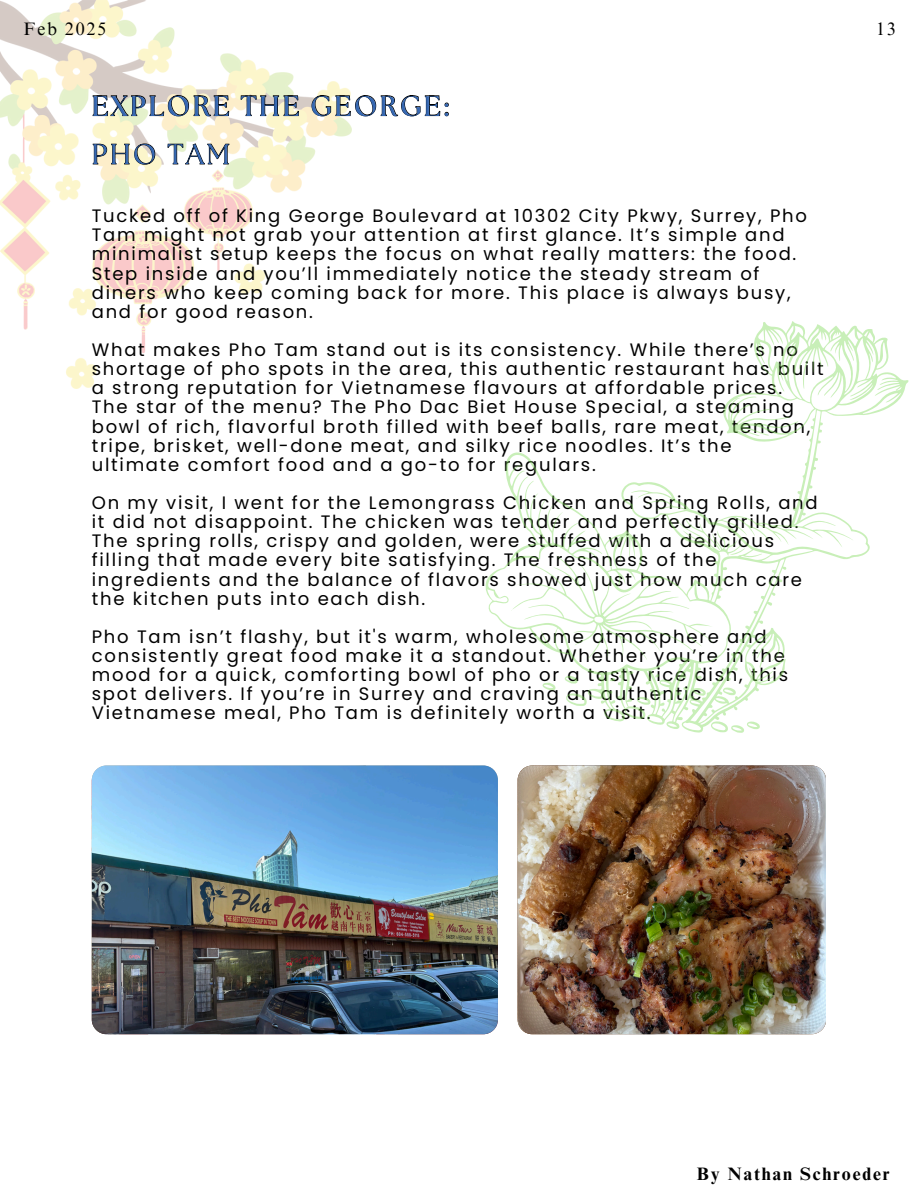
<style>
.page{position:relative;width:918px;height:1188px;background:#fff}
.page>*{position:absolute;margin:0;border:0;box-sizing:border-box;transform-origin:0 0}
.t1{font:700 28.2px/48.3px "The Seasons";letter-spacing:.095em;color:#3567b2}
.t2{font:18px/19.2px "Poppins";letter-spacing:.095em;color:#000}
.t3{font:700 18px "Times NRMT Pro";letter-spacing:.095em;color:#000}
.t4{font:18px "Times NRMT Pro";letter-spacing:.095em;color:#000}
.s1{font-weight:400}
</style>
<div class="page">
<img style="left:92px;top:765px;width:406px;height:269px;border-radius:15px">
<img style="left:518px;top:765px;width:308px;height:269px;border-radius:15px">
<img style="left:0;top:0;width:351px;height:388px">
<svg style="left:485px;top:321px;width:424px;height:412px"></svg>
<svg style="left:710px;top:720px;width:51px;height:13px"></svg>
<svg style="left:778px;top:579px;width:5px;height:4px"></svg>
<svg style="left:503px;top:517px;width:242px;height:191px"></svg>
<svg style="left:92px;top:95px;width:357px;height:22px"></svg>
<svg style="left:92px;top:143px;width:138px;height:22px"></svg>
<p class="t4" style="left:24px;top:22px;width:84px">Feb 2025</p>
<p class="t1" style="left:92px;top:83px;width:358px">EXPLORE THE GEORGE:<br><span class="s1">PHO TAM</span></p>
<p class="t2" style="left:92px;top:206px;width:717px">Tucked off of King George Boulevard at 10302 City Pkwy, Surrey, Pho Tam might not grab your attention at first glance. It’s simple and minimalist setup keeps the focus on what really matters: the food.<br>Step inside and you’ll immediately notice the steady stream of diners who keep coming back for more. This place is always busy, and for good reason.</p>
<p class="t2" style="left:92px;top:340px;width:734px">What makes Pho Tam stand out is its consistency. While there’s no shortage of pho spots in the area, this authentic restaurant has built a strong reputation for Vietnamese flavours at affordable prices.<br>The star of the menu? The Pho Dac Biet House Special, a steaming bowl of rich, flavorful broth filled with beef balls, rare meat, tendon, tripe, brisket, well-done meat, and silky rice noodles. It’s the<br>ultimate comfort food and a go-to for regulars.</p>
<p class="t2" style="left:92px;top:493px;width:727px">On my visit, I went for the Lemongrass Chicken and Spring Rolls, and it did not disappoint. The chicken was tender and perfectly grilled.<br>The spring rolls, crispy and golden, were stuffed with a delicious filling that made every bite satisfying. The freshness of the ingredients and the balance of flavors showed just how much care the kitchen puts into each dish.</p>
<h1 class="t2" style="left:92px;top:627px;width:698px">Pho Tam isn’t flashy, but it's warm, wholesome atmosphere and consistently great food make it a standout. Whether you’re in the mood for a quick, comforting bowl of pho or a tasty rice dish, this spot delivers. If you’re in Surrey and craving an authentic Vietnamese meal, Pho Tam is definitely worth a visit.</h1>
<p class="t4" style="left:876px;top:22px;width:21px">13</p>
<p class="t3" style="left:697px;top:1168px;width:194px">By Nathan Schroeder</p>
</div>
